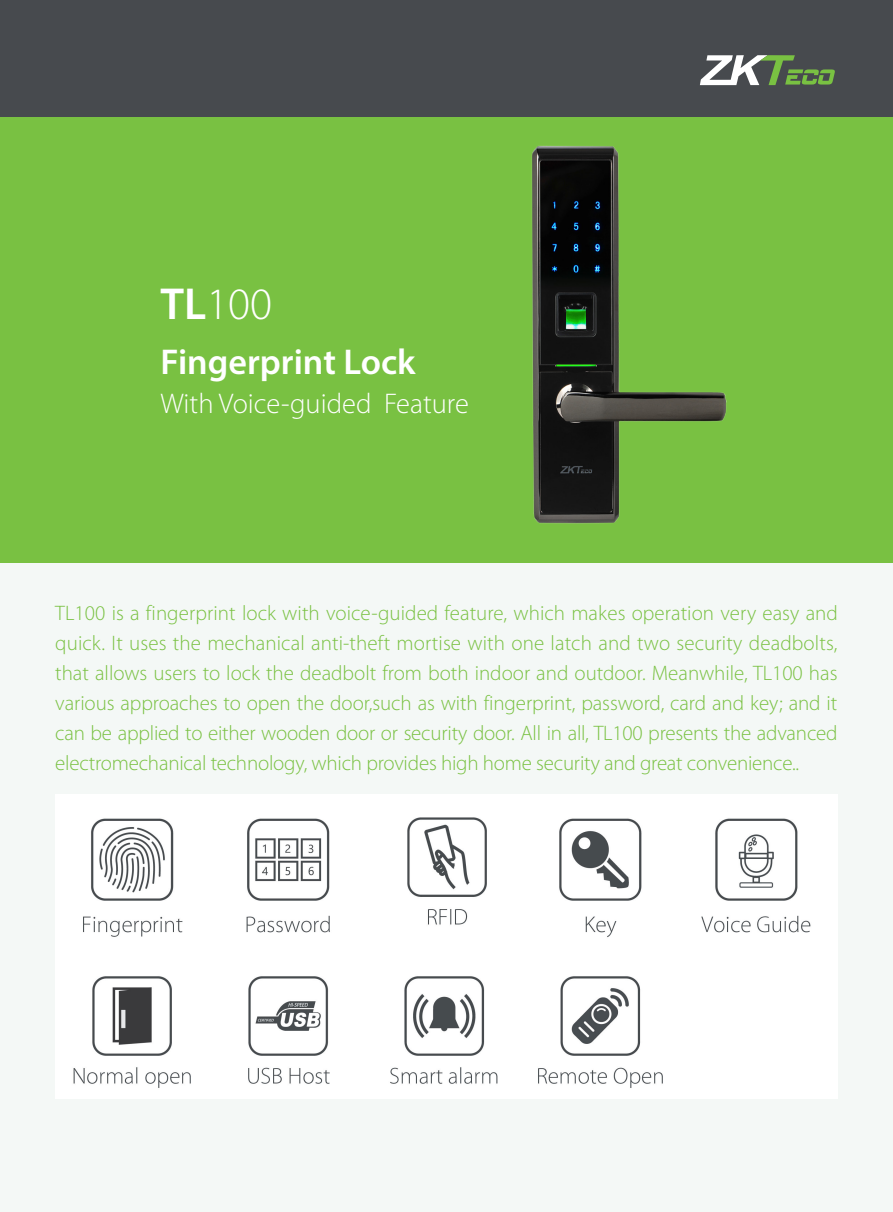
<style>
.page{position:relative;width:893px;height:1212px;background:#f4f8f6}
.page>*{position:absolute;margin:0;border:0;box-sizing:border-box;transform-origin:0 0}
.t1{font:300 45px "Myriad Pro";color:#fff}
.t2{font:600 36px "Myriad Pro";color:#fff}
.t3{font:300 28.5px "Myriad Pro";color:#fff}
.Features_Headline{font:300 21px/30px "Myriad Pro";letter-spacing:-.01em;color:#79c142;text-align:justify}
.s1{font-weight:600}
</style>
<div class="page">
<div style="left:0;top:0;width:893px;height:117px;background:#474a4e"></div>
<div style="left:0;top:117px;width:893px;height:445px;background:#79c142"></div>
<svg style="left:700px;top:55px;width:135px;height:30px"></svg>
<img style="left:55px;top:794px;width:783px;height:304px">
<img style="left:488px;top:145px;width:254px;height:418px">
<p class="t1" style="left:161px;top:277px;width:113px"><span class="s1">TL</span>100</p>
<p class="t2" style="left:161px;top:338px;width:257px">Fingerprint Lock</p>
<p class="t3" style="left:161px;top:386px;width:310px">With Voice-guided Feature</p>
<p class="Features_Headline" style="left:55px;top:597px;width:784px">TL100 is a fingerprint lock with voice-guided feature, which makes operation very easy and quick. It uses the mechanical anti-theft mortise with one latch and two security deadbolts, that allows users to lock the deadbolt from both indoor and outdoor. Meanwhile, TL100 has various approaches to open the door,such as with fingerprint, password, card and key; and it can be applied to either wooden door or security door. All in all, TL100 presents the advanced electromechanical technology, which provides high home security and great convenience..</p>
</div>
